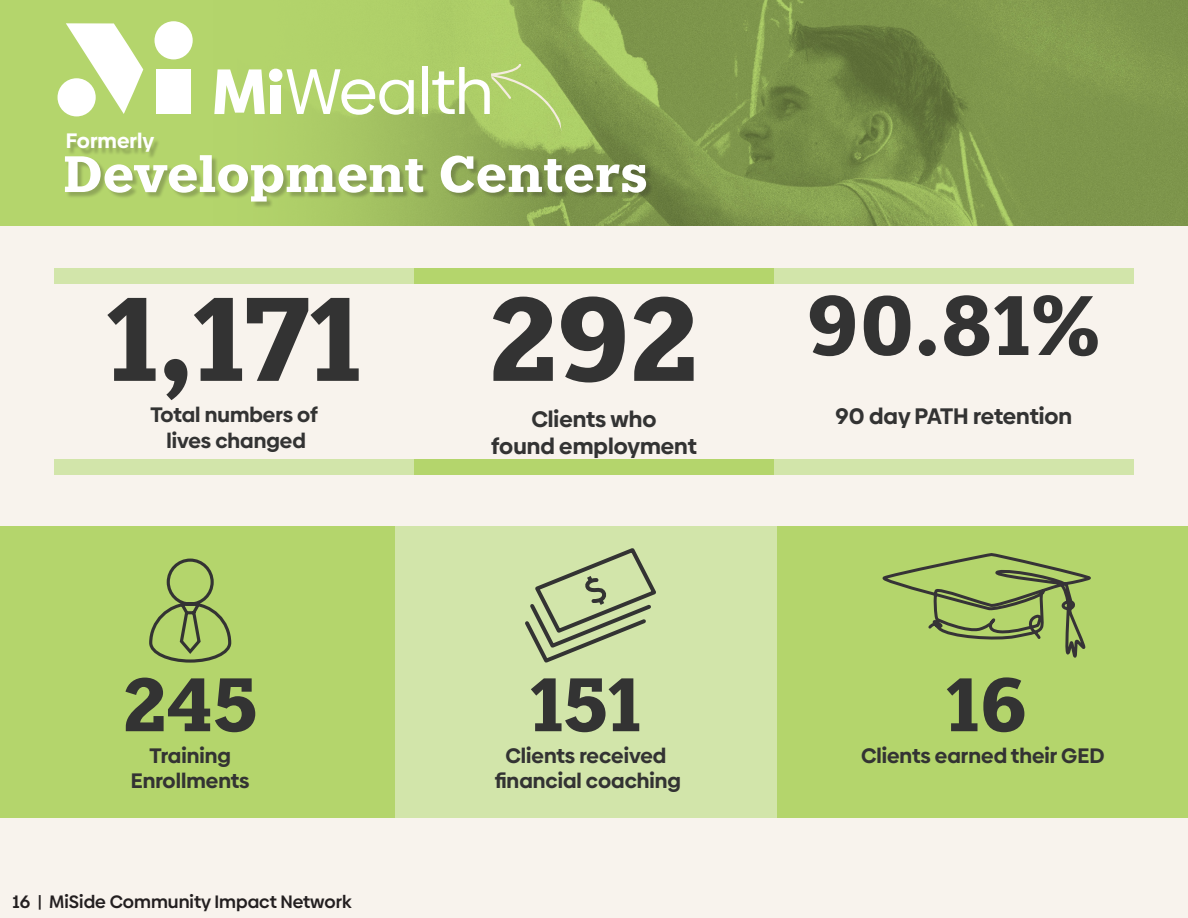
<style>
.page{position:relative;width:1188px;height:918px;background:#f8f3ed}
.page>*{position:absolute;margin:0;border:0;box-sizing:border-box;transform-origin:0 0}
.t1{font:700 118.5px "Knile";color:#333}
.t2{font:700 84px "Knile";color:#333}
.t3{font:700 75.45px "Knile";color:#333}
.t4{font:700 51px "Knile";color:#fff}
.t5{font:700 22.5px/27px "Biennale";color:#333;text-align:center}
.t6{font:700 21px/25.2px "Biennale";color:#333;text-align:center}
.t7{font:700 21px "Biennale";color:#fff}
.t8{font:600 18px "Biennale";color:#231f20}
</style>
<div class="page">
<div style="left:0;top:0;width:1188px;height:225px;background:#b4d56c"></div>
<img style="left:190px;top:0;width:998px;height:225px">
<div style="left:66px;top:156px;width:588px;height:53px;background:#231f20;opacity:.25"></div>
<div style="left:394px;top:526px;width:384px;height:292px;background:#d2e5aa"></div>
<div style="left:0;top:526px;width:394px;height:292px;background:#b4d56c"></div>
<div style="left:778px;top:526px;width:410px;height:292px;background:#b4d56c"></div>
<svg style="left:66px;top:23px;width:77px;height:91px"></svg>
<div style="left:156px;top:69px;width:35px;height:45px;background:#fff"></div>
<div style="left:155px;top:21px;width:38px;height:38px;background:#fff;border-radius:50%"></div>
<div style="left:58px;top:78px;width:38px;height:38px;background:#fff;border-radius:50%"></div>
<svg style="left:214px;top:69px;width:51px;height:45px"></svg>
<div style="left:270px;top:85px;width:11px;height:29px;background:#fff"></div>
<div style="left:269px;top:69px;width:13px;height:13px;background:#fff;border-radius:50%"></div>
<svg style="left:286px;top:69px;width:128px;height:46px"></svg>
<div style="left:422px;top:67px;width:6px;height:47px;background:#fff"></div>
<div style="left:68px;top:134px;width:93px;height:25px;background:#231f20;opacity:.25"></div>
<svg style="left:432px;top:64px;width:131px;height:83px"></svg>
<div style="left:54px;top:268px;width:360px;height:16px;background:#d2e5aa"></div>
<div style="left:54px;top:459px;width:360px;height:16px;background:#d2e5aa"></div>
<div style="left:774px;top:268px;width:360px;height:16px;background:#d2e5aa"></div>
<div style="left:774px;top:459px;width:360px;height:16px;background:#d2e5aa"></div>
<div style="left:414px;top:268px;width:360px;height:16px;background:#b4d56c"></div>
<div style="left:414px;top:459px;width:360px;height:16px;background:#b4d56c"></div>
<svg style="left:882px;top:553px;width:209px;height:105px"></svg>
<svg style="left:525px;top:548px;width:131px;height:115px"></svg>
<svg style="left:149px;top:558px;width:83px;height:105px"></svg>
<p class="t7" style="left:66px;top:127px;width:90px">Formerly</p>
<p class="t4" style="left:63px;top:141px;width:587px">Development Centers</p>
<p class="t1" style="left:107px;top:263px;width:257px">1,171</p>
<p class="t2" style="left:807px;top:272px;width:296px">90.81%</p>
<p class="t6" style="left:150px;top:402px;width:169px">Total numbers of</p>
<p class="t5" style="left:836px;top:403px;width:238px">90 day PATH retention</p>
<p class="t6" style="left:166px;top:428px;width:141px">lives changed</p>
<p class="t1" style="left:490px;top:263px;width:209px">292</p>
<p class="t5" style="left:491px;top:406px;width:207px">Clients who<br>found employment</p>
<p class="t3" style="left:124px;top:656px;width:136px">245</p>
<p class="t6" style="left:149px;top:743px;width:83px">Training</p>
<p class="t6" style="left:131px;top:768px;width:120px">Enrollments</p>
<p class="t8" style="left:13px;top:890px;width:341px">16 | MiSide Community Impact Network</p>
<p class="t3" style="left:530px;top:656px;width:112px">151</p>
<p class="t6" style="left:495px;top:743px;width:188px">Clients received financial coaching</p>
<p class="t3" style="left:946px;top:656px;width:82px">16</p>
<p class="t6" style="left:861px;top:743px;width:245px">Clients earned their GED</p>
</div>
